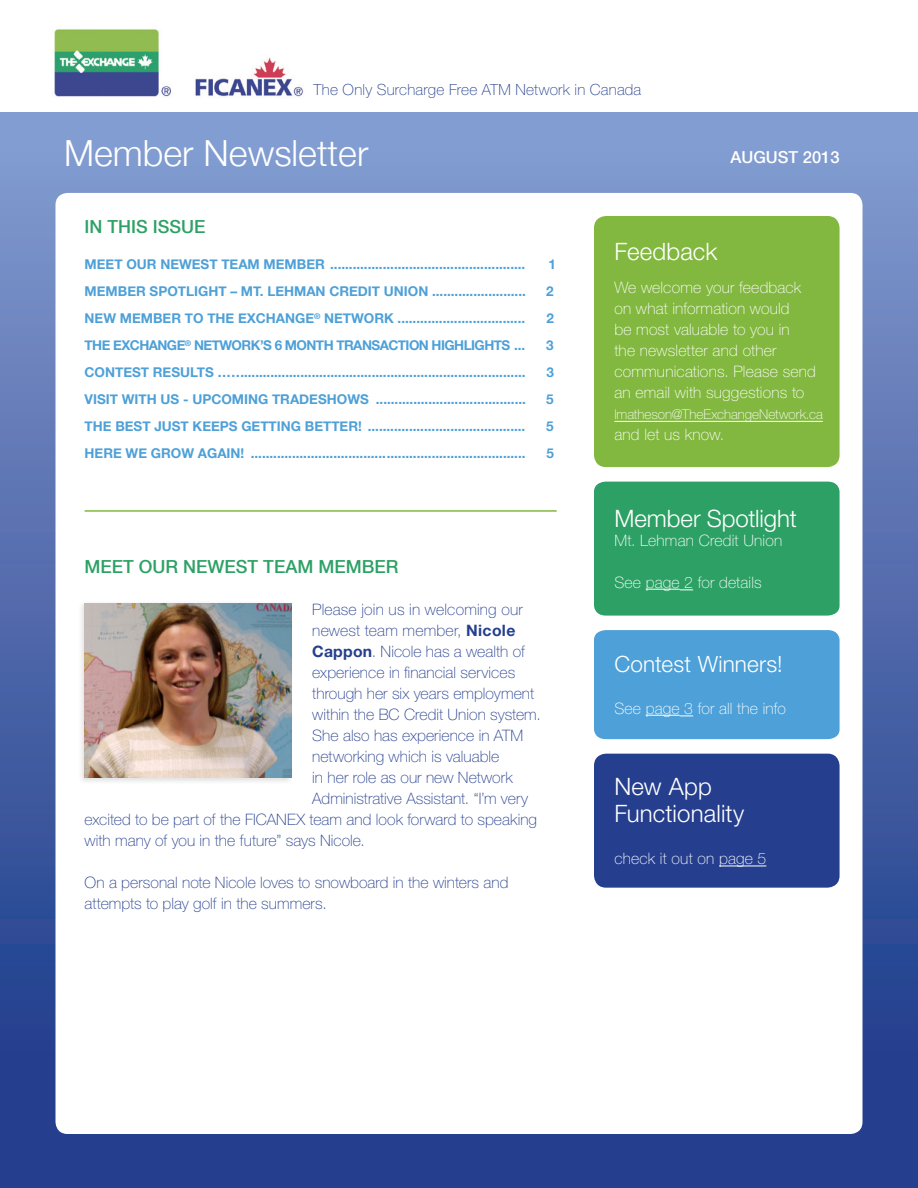
<style>
.page{position:relative;width:918px;height:1188px;background:#fff}
.page>*{position:absolute;margin:0;border:0;box-sizing:border-box;transform-origin:0 0}
.t1{font:300 36px "Helvetica Neue";color:#fff}
.t2{font:300 24px/27px "Helvetica Neue LT Std";letter-spacing:.005em;color:#fff}
.t3{font:300 22.5px "Helvetica Neue LT Std";letter-spacing:.01em;color:#fff}
.t4{font:500 18px "Helvetica Neue";color:#2da165}
.t5{font:500 16.5px "Helvetica Neue";color:#fff}
.t6{font:100 15.75px/21px "Helvetica Neue LT Std";letter-spacing:.005em;color:#253f8e}
.t7{font:100 15.75px/21px "Helvetica Neue LT Std";letter-spacing:.015em;color:#fff}
.t8{font:100 15.45px "Helvetica Neue LT Std";letter-spacing:.015em;color:#253f8e}
.t9{font:700 13.5px "Helvetica Neue";color:#4da0d8}
.t10{font:700 13.5px "Helvetica Neue";letter-spacing:-.04em;color:#4da0d8}
.t11{font:100 13.5px "Helvetica Neue LT Std";color:#fff}
.s1{font-weight:700}
</style>
<div class="page">
<div style="left:0;top:113px;width:918px;height:1075px;background:linear-gradient(to bottom,#859ccf,#1a3686)"></div>
<img style="left:54px;top:29px;width:117px;height:68px">
<img style="left:195px;top:57px;width:109px;height:40px">
<div style="left:56px;top:193px;width:806px;height:941px;background:#fff;border-radius:12px"></div>
<div style="left:594px;top:216px;width:246px;height:251px;background:#82b840;border-radius:12px"></div>
<hr style="left:614px;top:421px;width:209px;height:1px;background:#fff">
<div style="left:594px;top:482px;width:246px;height:134px;background:#2da165"></div>
<div style="left:594px;top:630px;width:246px;height:109px;background:#4da0d8"></div>
<hr style="left:85px;top:510px;width:472px;height:2px;background:#82b840">
<div style="left:594px;top:754px;width:246px;height:134px;background:#253f8e;border-radius:12px"></div>
<hr style="left:719px;top:866px;width:47px;height:1px;background:#fff">
<div style="left:77px;top:600px;width:217px;height:185px;background:#231f20;opacity:.14"></div>
<img style="left:85px;top:603px;width:206px;height:175px">
<p class="t8" style="left:313px;top:81px;width:329px">The Only Surcharge Free ATM Network in Canada</p>
<p class="t1" style="left:64px;top:131px;width:306px">Member Newsletter</p>
<p class="t5" style="left:730px;top:147px;width:111px">AUGUST 2013</p>
<p class="t4" style="left:85px;top:216px;width:123px">IN THIS ISSUE</p>
<p class="t9" style="left:85px;top:256px;width:442px">MEET OUR NEWEST TEAM MEMBER ....................................................</p>
<p class="t9" style="left:548px;top:256px;width:9px">1</p>
<p class="t9" style="left:85px;top:283px;width:443px">MEMBER SPOTLIGHT – MT. LEHMAN CREDIT UNION .........................</p>
<p class="t9" style="left:546px;top:283px;width:9px">2</p>
<p class="t9" style="left:85px;top:310px;width:442px">NEW MEMBER TO THE EXCHANGE<sup>®</sup> NETWORK ..................................</p>
<p class="t9" style="left:546px;top:310px;width:9px">2</p>
<p class="t10" style="left:85px;top:337px;width:442px">THE EXCHANGE<sup>®</sup> NETWORK’S 6 MONTH TRANSACTION HIGHLIGHTS ...</p>
<p class="t9" style="left:546px;top:337px;width:9px">3</p>
<p class="t9" style="left:85px;top:364px;width:442px">CONTEST RESULTS ……...........................................................................</p>
<p class="t9" style="left:546px;top:364px;width:9px">3</p>
<p class="t9" style="left:85px;top:391px;width:443px">VISIT WITH US - UPCOMING TRADESHOWS ........................................</p>
<p class="t9" style="left:546px;top:391px;width:9px">5</p>
<p class="t9" style="left:85px;top:418px;width:442px">THE BEST JUST KEEPS GETTING BETTER! ..........................................</p>
<p class="t9" style="left:546px;top:418px;width:9px">5</p>
<p class="t9" style="left:85px;top:445px;width:442px">HERE WE GROW AGAIN! .........................................................................</p>
<p class="t9" style="left:546px;top:445px;width:9px">5</p>
<p class="t4" style="left:85px;top:555px;width:315px">MEET OUR NEWEST TEAM MEMBER</p>
<p class="t6" style="left:312px;top:599px;width:212px">Please join us in welcoming our</p>
<p class="t6" style="left:312px;top:620px;width:205px">newest team member, <span class="s1">Nicole</span></p>
<p class="t6" style="left:312px;top:641px;width:214px"><span class="s1">Cappon</span>. Nicole has a wealth of</p>
<p class="t6" style="left:312px;top:662px;width:204px">experience in financial services</p>
<p class="t6" style="left:312px;top:683px;width:223px">through her six years employment</p>
<p class="t6" style="left:312px;top:704px;width:230px">within the BC Credit Union system.</p>
<p class="t6" style="left:312px;top:725px;width:212px">She also has experience in ATM</p>
<p class="t6" style="left:312px;top:746px;width:189px">networking which is valuable</p>
<p class="t6" style="left:312px;top:767px;width:202px">in her role as our new Network</p>
<p class="t6" style="left:312px;top:788px;width:217px">Administrative Assistant. “I’m very</p>
<p class="t6" style="left:85px;top:809px;width:454px">excited to be part of the FICANEX team and look forward to speaking</p>
<p class="t6" style="left:85px;top:830px;width:282px">with many of you in the future” says Nicole.</p>
<p class="t6" style="left:85px;top:872px;width:425px">On a personal note Nicole loves to snowboard in the winters and attempts to play golf in the summers.</p>
<p class="t2" style="left:614px;top:238px;width:105px">Feedback</p>
<p class="t7" style="left:614px;top:277px;width:188px">We welcome your feedback</p>
<p class="t7" style="left:614px;top:298px;width:203px">on what information would<br>be most valuable to you in<br>the newsletter and other communications. Please send an email with suggestions to</p>
<p class="t11" style="left:614px;top:407px;width:210px">lmatheson@TheExchangeNetwork.ca</p>
<p class="t7" style="left:614px;top:424px;width:111px">and let us know.</p>
<p class="t2" style="left:614px;top:504px;width:184px">Member Spotlight</p>
<p class="t7" style="left:614px;top:529px;width:169px">Mt. Lehman Credit Union</p>
<p class="t7" style="left:614px;top:571px;width:149px">See page 2 for details</p>
<p class="t3" style="left:614px;top:650px;width:170px">Contest Winners!</p>
<p class="t7" style="left:614px;top:698px;width:173px">See page 3 for all the info</p>
<p class="t2" style="left:614px;top:772px;width:132px">New App<br>Functionality</p>
<p class="t7" style="left:614px;top:848px;width:153px">check it out on page 5</p>
</div>
